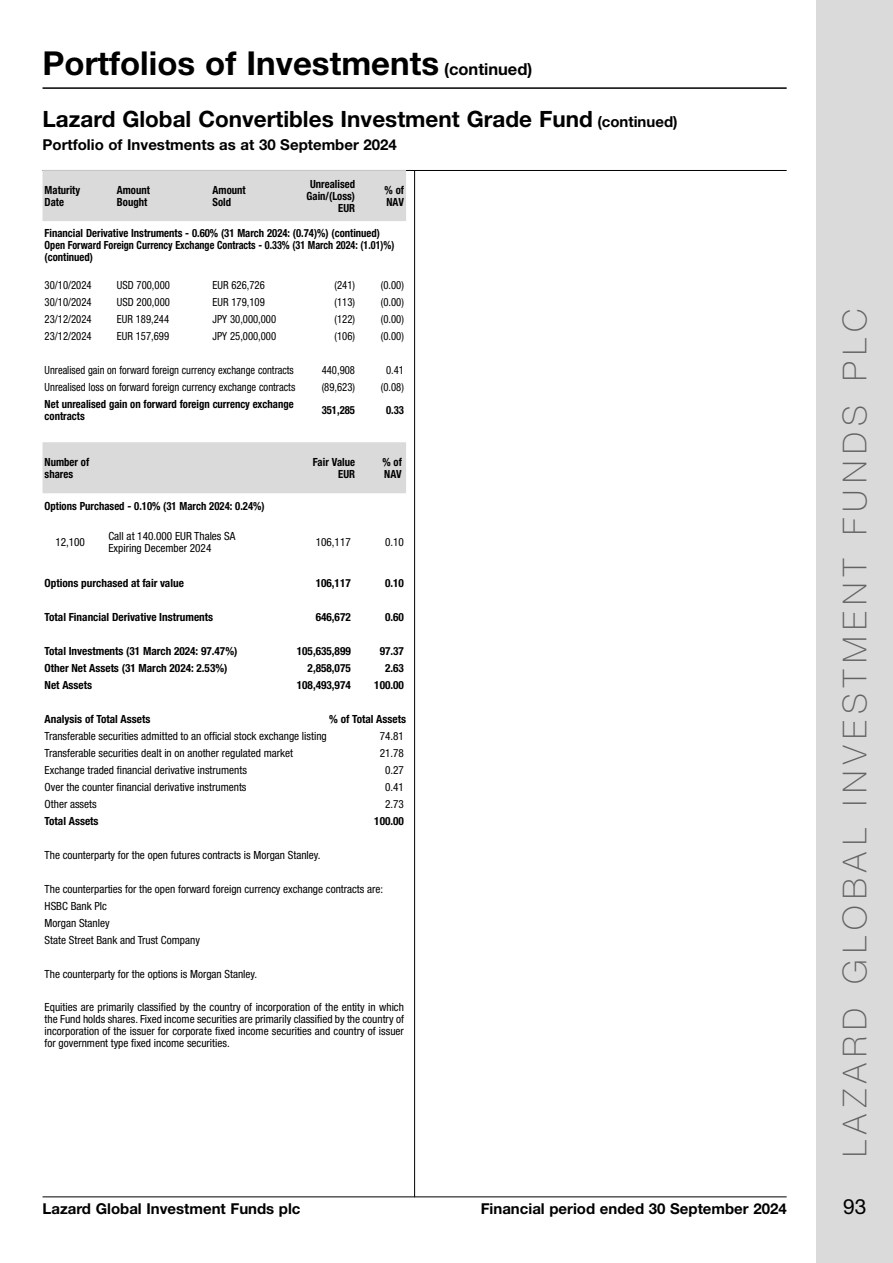
<style>
.page{position:relative;width:893px;height:1263px;background:#fff}
.page>*{position:absolute;margin:0;border:0;box-sizing:border-box;transform-origin:0 0}
.t1{font:700 33px "Helvetica Neue LT Std";color:#000}
.t2{font:100 33px "Helvetica Neue LT Std";letter-spacing:.2em;color:#646363}
.t3{font:700 22.5px "Helvetica Neue LT Std";color:#000}
.t4{font:21px "Helvetica Neue LT Std";color:#000}
.t5{font:700 15px "Helvetica Neue LT Std";color:#000}
.t6{font:condensed 11.25px/12px "Helvetica Neue LT Std";color:#000}
.t7{font:700 condensed 11.25px/12px "Helvetica Neue LT Std";color:#000;scale:.95 1}
.t8{font:700 condensed 11.25px "Helvetica Neue LT Std";color:#000}
.t9{font:condensed 11.25px "Helvetica Neue LT Std";color:#000;scale:.95 1}
.t10{font:condensed 11.25px "Helvetica Neue LT Std";color:#000;scale:.93 1}
.t11{font:condensed 11.25px "Helvetica Neue LT Std";color:#000;scale:.94 1}
.s1{font-size:16.5px}
.s2{font-size:15px}
</style>
<div class="page">
<div style="left:816px;top:0;width:77px;height:1263px;background:#dadada"></div>
<hr style="left:43px;top:1196px;width:744px;height:1px;background:#000">
<hr style="left:43px;top:87px;width:744px;height:2px;background:#000">
<hr style="left:414px;top:170px;width:1px;height:1027px;background:#000">
<hr style="left:43px;top:170px;width:744px;height:1px;background:#000">
<div style="left:43px;top:170px;width:363px;height:51px;background:#dadada"></div>
<div style="left:43px;top:442px;width:363px;height:51px;background:#dadada"></div>
<h1 class="t1" style="left:43px;top:42px;width:491px">Portfolios of Investments <span class="s1">(continued)</span></h1>
<h2 class="t3" style="left:43px;top:105px;width:637px">Lazard Global Convertibles Investment Grade Fund <span class="s2">(continued)</span></h2>
<h3 class="t5" style="left:43px;top:135px;width:356px">Portfolio of Investments as at 30 September 2024</h3>
<p class="t7" style="left:45px;top:183px;width:39px">Maturity<br>Date</p>
<p class="t7" style="left:117px;top:183px;width:36px">Amount<br>Bought</p>
<p class="t7" style="left:213px;top:183px;width:36px">Amount<br>Sold</p>
<p class="t7" style="left:307px;top:177px;width:52px;text-align:right">Unrealised<br>Gain/(Loss)<br>EUR</p>
<p class="t7" style="left:385px;top:183px;width:22px">% of<br>NAV</p>
<p class="t7" style="left:45px;top:226px;width:370px">Financial Derivative Instruments - 0.60% (31 March 2024: (0.74)%) (continued)<br>Open Forward Foreign Currency Exchange Contracts - 0.33% (31 March 2024: (1.01)%) (continued)</p>
<p class="t9" style="left:45px;top:278px;width:51px">30/10/2024</p>
<p class="t9" style="left:117px;top:278px;width:57px">USD 700,000</p>
<p class="t9" style="left:213px;top:278px;width:56px">EUR 626,726</p>
<p class="t9" style="left:335px;top:278px;width:23px">(241)</p>
<p class="t9" style="left:381px;top:278px;width:26px">(0.00)</p>
<p class="t9" style="left:45px;top:295px;width:51px">30/10/2024</p>
<p class="t9" style="left:117px;top:295px;width:57px">USD 200,000</p>
<p class="t9" style="left:213px;top:295px;width:56px">EUR 179,109</p>
<p class="t9" style="left:335px;top:295px;width:23px">(113)</p>
<p class="t9" style="left:381px;top:295px;width:26px">(0.00)</p>
<p class="t9" style="left:45px;top:312px;width:51px">23/12/2024</p>
<p class="t9" style="left:117px;top:312px;width:56px">EUR 189,244</p>
<p class="t9" style="left:213px;top:312px;width:68px">JPY 30,000,000</p>
<p class="t9" style="left:335px;top:312px;width:23px">(122)</p>
<p class="t9" style="left:381px;top:312px;width:26px">(0.00)</p>
<p class="t9" style="left:45px;top:329px;width:51px">23/12/2024</p>
<p class="t9" style="left:117px;top:329px;width:56px">EUR 157,699</p>
<p class="t9" style="left:213px;top:329px;width:68px">JPY 25,000,000</p>
<p class="t9" style="left:335px;top:329px;width:23px">(106)</p>
<p class="t9" style="left:381px;top:329px;width:26px">(0.00)</p>
<p class="t10" style="left:45px;top:363px;width:269px">Unrealised gain on forward foreign currency exchange contracts</p>
<p class="t9" style="left:322px;top:363px;width:37px">440,908</p>
<p class="t9" style="left:386px;top:363px;width:20px">0.41</p>
<p class="t11" style="left:45px;top:380px;width:268px">Unrealised loss on forward foreign currency exchange contracts</p>
<p class="t9" style="left:322px;top:380px;width:37px">(89,623)</p>
<p class="t9" style="left:381px;top:380px;width:26px">(0.08)</p>
<p class="t7" style="left:45px;top:398px;width:264px">Net unrealised gain on forward foreign currency exchange contracts</p>
<p class="t7" style="left:322px;top:404px;width:37px">351,285</p>
<p class="t7" style="left:386px;top:404px;width:20px">0.33</p>
<p class="t7" style="left:45px;top:456px;width:48px">Number of shares</p>
<p class="t7" style="left:313px;top:456px;width:46px;text-align:right">Fair Value<br>EUR</p>
<p class="t7" style="left:382px;top:456px;width:22px">% of<br>NAV</p>
<p class="t7" style="left:45px;top:500px;width:233px">Options Purchased - 0.10% (31 March 2024: 0.24%)</p>
<p class="t6" style="left:55px;top:536px;width:31px">12,100</p>
<p class="t6" style="left:108px;top:530px;width:129px">Call at 140.000 EUR Thales SA<br>Expiring December 2024</p>
<p class="t6" style="left:316px;top:536px;width:37px">106,117</p>
<p class="t6" style="left:385px;top:536px;width:20px">0.10</p>
<p class="t8" style="left:45px;top:576px;width:141px">Options purchased at fair value</p>
<p class="t8" style="left:316px;top:576px;width:37px">106,117</p>
<p class="t8" style="left:385px;top:576px;width:20px">0.10</p>
<p class="t8" style="left:45px;top:610px;width:170px">Total Financial Derivative Instruments</p>
<p class="t8" style="left:316px;top:610px;width:37px">646,672</p>
<p class="t8" style="left:385px;top:610px;width:20px">0.60</p>
<p class="t8" style="left:45px;top:644px;width:194px">Total Investments (31 March 2024: 97.47%)</p>
<p class="t8" style="left:297px;top:644px;width:55px">105,635,899</p>
<p class="t8" style="left:380px;top:644px;width:26px">97.37</p>
<p class="t8" style="left:45px;top:661px;width:184px">Other Net Assets (31 March 2024: 2.53%)</p>
<p class="t8" style="left:308px;top:661px;width:45px">2,858,075</p>
<p class="t8" style="left:385px;top:661px;width:20px">2.63</p>
<p class="t8" style="left:45px;top:678px;width:49px">Net Assets</p>
<p class="t8" style="left:297px;top:678px;width:55px">108,493,974</p>
<p class="t8" style="left:374px;top:678px;width:31px">100.00</p>
<p class="t8" style="left:45px;top:712px;width:107px">Analysis of Total Assets</p>
<p class="t8" style="left:329px;top:712px;width:78px">% of Total Assets</p>
<p class="t6" style="left:45px;top:730px;width:284px">Transferable securities admitted to an official stock exchange listing</p>
<p class="t6" style="left:380px;top:730px;width:26px">74.81</p>
<p class="t6" style="left:45px;top:747px;width:250px">Transferable securities dealt in on another regulated market</p>
<p class="t6" style="left:380px;top:747px;width:26px">21.78</p>
<p class="t6" style="left:45px;top:764px;width:204px">Exchange traded financial derivative instruments</p>
<p class="t6" style="left:385px;top:764px;width:20px">0.27</p>
<p class="t6" style="left:45px;top:781px;width:203px">Over the counter financial derivative instruments</p>
<p class="t6" style="left:385px;top:781px;width:20px">0.41</p>
<p class="t6" style="left:45px;top:798px;width:54px">Other assets</p>
<p class="t6" style="left:385px;top:798px;width:20px">2.73</p>
<p class="t8" style="left:45px;top:814px;width:55px">Total Assets</p>
<p class="t8" style="left:374px;top:814px;width:31px">100.00</p>
<p class="t6" style="left:45px;top:849px;width:277px">The counterparty for the open futures contracts is Morgan Stanley.</p>
<p class="t6" style="left:45px;top:880px;width:340px;line-height:17px">The counterparties for the open forward foreign currency exchange contracts are:<br>HSBC Bank Plc<br>Morgan Stanley<br>State Street Bank and Trust Company</p>
<p class="t6" style="left:45px;top:968px;width:214px">The counterparty for the options is Morgan Stanley.</p>
<p class="t6" style="left:45px;top:1001px;width:361px;text-align:justify">Equities are primarily classified by the country of incorporation of the entity in which the Fund holds shares. Fixed income securities are primarily classified by the country of incorporation of the issuer for corporate fixed income securities and country of issuer for government type fixed income securities.</p>
<h1 class="t2" style="left:836px;top:1157px;width:849px;rotate:-90deg">LAZARD GLOBAL INVESTMENT FUNDS PLC</h1>
<h3 class="t5" style="left:43px;top:1199px;width:260px">Lazard Global Investment Funds plc</h3>
<h3 class="t5" style="left:481px;top:1199px;width:307px">Financial period ended 30 September 2024</h3>
<h3 class="t4" style="left:843px;top:1194px;width:25px">93</h3>
</div>
